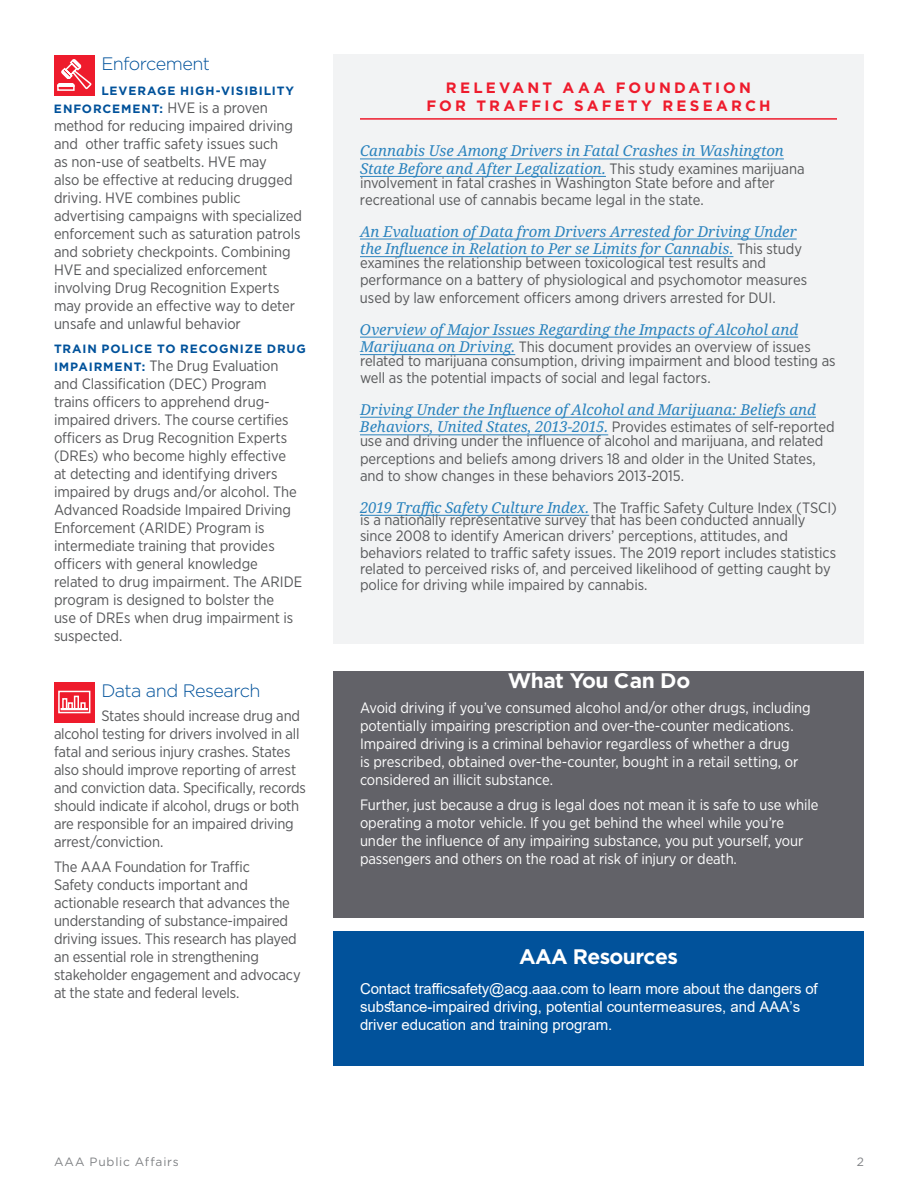
<style>
.page{position:relative;width:918px;height:1188px;background:#fff}
.page>*{position:absolute;margin:0;border:0;box-sizing:border-box;transform-origin:0 0}
.Figure_Text{font:700 21px "Gotham";letter-spacing:-.03em;color:#fff}
.Section_Subhead{font:300 18px "Gotham";letter-spacing:-.035em;color:#01529b}
.Figure_Text-2{font:15px/17.5px "Gotham Narrow";letter-spacing:-.005em;color:#57585a}
.Body_Copy{font:15px/18px "Gotham Narrow";letter-spacing:-.005em;color:#57585a}
.Text{font:15px/18px "Gotham Narrow";letter-spacing:-.015em;color:#57585a}
.Figure_Text-3{font:15px/18px "Gotham Narrow";letter-spacing:-.005em;color:#fff}
.Figure_Text-4{font:italic 15px/17.5px "Noto Serif";letter-spacing:-.005em;color:#2a83be}
.Figure_Text-5{font:15px/18px "Arial";color:#fff}
.Figure_Header{font:700 15px/18px "Gotham";letter-spacing:.21em;color:#ee1b2c;text-align:center}
.Body_Copy-2{font:700 12px/18px "Gotham";letter-spacing:.075em;color:#01529b}
.t1{font:12px "Gotham";letter-spacing:.065em;color:#808285}
.s1{font-family:"Gotham Narrow";font-weight:400;font-size:15px;color:#57585a}
.s2{font-family:"Gotham";font-weight:700;font-size:12px;color:#01529b}
.s3{font-family:"Gotham Narrow";font-style:normal;color:#57585a}
.s4{font-family:"Noto Serif";font-style:italic;color:#2a83be}
</style>
<div class="page">
<div style="left:333px;top:931px;width:531px;height:135px;background:#01529b"></div>
<div style="left:333px;top:671px;width:531px;height:247px;background:#626268"></div>
<div style="left:54px;top:682px;width:41px;height:40px;background:#ee1b2c"></div>
<svg style="left:58px;top:690px;width:33px;height:24px"></svg>
<div style="left:54px;top:55px;width:41px;height:40px;background:#ee1b2c"></div>
<svg style="left:57px;top:59px;width:35px;height:32px"></svg>
<div style="left:333px;top:54px;width:531px;height:590px;background:#f2f3f4"></div>
<hr style="left:360px;top:118px;width:477px;height:2px;background:#ee1b2c">
<hr style="left:360px;top:159px;width:424px;height:1px;background:#2a83be">
<hr style="left:360px;top:176px;width:246px;height:1px;background:#2a83be">
<hr style="left:360px;top:239px;width:437px;height:1px;background:#2a83be">
<hr style="left:360px;top:256px;width:373px;height:1px;background:#2a83be">
<hr style="left:360px;top:337px;width:438px;height:1px;background:#2a83be">
<hr style="left:360px;top:354px;width:155px;height:1px;background:#2a83be">
<hr style="left:360px;top:417px;width:456px;height:1px;background:#2a83be">
<hr style="left:360px;top:434px;width:248px;height:1px;background:#2a83be">
<hr style="left:360px;top:515px;width:229px;height:1px;background:#2a83be">
<p class="Section_Subhead" style="left:101px;top:54px;width:110px">Enforcement</p>
<p class="Body_Copy-2" style="left:54px;top:81px;width:242px;text-indent:47px">LEVERAGE HIGH-VISIBILITY<br>ENFORCEMENT: <span class="s1">HVE is a proven</span></p>
<p class="Body_Copy" style="left:54px;top:116px;width:250px">method for reducing impaired driving and other traffic safety issues such<br>as non-use of seatbelts. HVE may<br>also be effective at reducing drugged driving. HVE combines public advertising campaigns with specialized enforcement such as saturation patrols and sobriety checkpoints. Combining HVE and specialized enforcement involving Drug Recognition Experts may provide an effective way to deter unsafe and unlawful behavior</p>
<p class="Body_Copy-2" style="left:54px;top:340px;width:254px">TRAIN POLICE TO RECOGNIZE DRUG</p>
<p class="Body_Copy" style="left:54px;top:357px;width:250px"><span class="s2">IMPAIRMENT:</span> The Drug Evaluation and Classification (DEC) Program trains officers to apprehend drug&shy;impaired drivers. The course certifies officers as Drug Recognition Experts (DREs) who become highly effective at detecting and identifying drivers impaired by drugs and/or alcohol. The Advanced Roadside Impaired Driving Enforcement (ARIDE) Program is intermediate training that provides officers with general knowledge related to drug impairment. The ARIDE program is designed to bolster the<br>use of DREs when drug impairment is suspected.</p>
<p class="Section_Subhead" style="left:101px;top:680px;width:161px">Data and Research</p>
<p class="Text" style="left:54px;top:707px;width:254px;text-indent:47px">States should increase drug and alcohol testing for drivers involved in all fatal and serious injury crashes. States also should improve reporting of arrest and conviction data. Specifically, records should indicate if alcohol, drugs or both are responsible for an impaired driving arrest/conviction.</p>
<p class="Text" style="left:54px;top:858px;width:248px">The AAA Foundation for Traffic<br>Safety conducts important and actionable research that advances the understanding of substance-impaired driving issues. This research has played an essential role in strengthening stakeholder engagement and advocacy at the state and federal levels.</p>
<p class="Figure_Header" style="left:426px;top:79px;width:346px">RELEVANT AAA FOUNDATION<br>FOR TRAFFIC SAFETY RESEARCH</p>
<p class="Figure_Text-4" style="left:360px;top:143px;width:446px">Cannabis Use Among Drivers in Fatal Crashes in Washington<br>State Before and After Legalization. <span class="s3">This study examines marijuana</span></p>
<p class="Figure_Text-2" style="left:360px;top:173px;width:416px">involvement in fatal crashes in Washington State before and after recreational use of cannabis became legal in the state.</p>
<p class="Figure_Text-4" style="left:360px;top:223px;width:444px">An Evaluation of Data from Drivers Arrested for Driving Under the Influence in Relation to Per se Limits for Cannabis. <span class="s3">This study</span></p>
<p class="Figure_Text-2" style="left:360px;top:254px;width:449px">examines the relationship between toxicological test results and performance on a battery of physiological and psychomotor measures used by law enforcement officers among drivers arrested for DUI.</p>
<p class="Figure_Text-4" style="left:360px;top:321px;width:452px">Overview of Major Issues Regarding the Impacts of Alcohol and<br>Marijuana on Driving. <span class="s3">This document provides an overview of issues</span></p>
<p class="Figure_Text-2" style="left:360px;top:351px;width:477px">related to marijuana consumption, driving impairment and blood testing as well as the potential impacts of social and legal factors.</p>
<p class="Figure_Text-4" style="left:360px;top:401px;width:476px">Driving Under the Influence of Alcohol and Marijuana: Beliefs and<br>Behaviors, United States, 2013-2015. <span class="s3">Provides estimates of self-reported</span></p>
<p class="Figure_Text-2" style="left:360px;top:432px;width:465px">use and driving under the influence of alcohol and marijuana, and related perceptions and beliefs among drivers 18 and older in the United States, and to show changes in these behaviors 2013-2015.</p>
<p class="Figure_Text-2" style="left:360px;top:501px;width:478px;line-height:12.3px"><span class="s4">2019 Traffic Safety Culture Index.</span> The Traffic Safety Culture Index (TSCI) is a nationally representative survey that has been conducted annually</p>
<p class="Figure_Text-2" style="left:360px;top:528px;width:478px;line-height:16.2px">since 2008 to identify American drivers’ perceptions, attitudes, and behaviors related to traffic safety issues. The 2019 report includes statistics related to perceived risks of, and perceived likelihood of getting caught by police for driving while impaired by cannabis.</p>
<p class="Figure_Text" style="left:508px;top:669px;width:184px">What You Can Do</p>
<p class="Figure_Text-3" style="left:360px;top:698px;width:452px">Avoid driving if you’ve consumed alcohol and/or other drugs, including potentially impairing prescription and over-the-counter medications.<br>Impaired driving is a criminal behavior regardless of whether a drug<br>is prescribed, obtained over-the-counter, bought in a retail setting, or considered an illicit substance.</p>
<p class="Figure_Text-3" style="left:360px;top:795px;width:460px">Further, just because a drug is legal does not mean it is safe to use while operating a motor vehicle. If you get behind the wheel while you’re under the influence of any impairing substance, you put yourself, your passengers and others on the road at risk of injury or death.</p>
<p class="Figure_Text" style="left:519px;top:945px;width:160px">AAA Resources</p>
<p class="Figure_Text-5" style="left:360px;top:979px;width:459px">Contact trafficsafety@acg.aaa.com to learn more about the dangers of substance-impaired driving, potential countermeasures, and AAA’s driver education and training program.</p>
<p class="t1" style="left:54px;top:1155px;width:126px">AAA Public Affairs</p>
<p class="t1" style="left:857px;top:1155px;width:9px">2</p>
</div>
